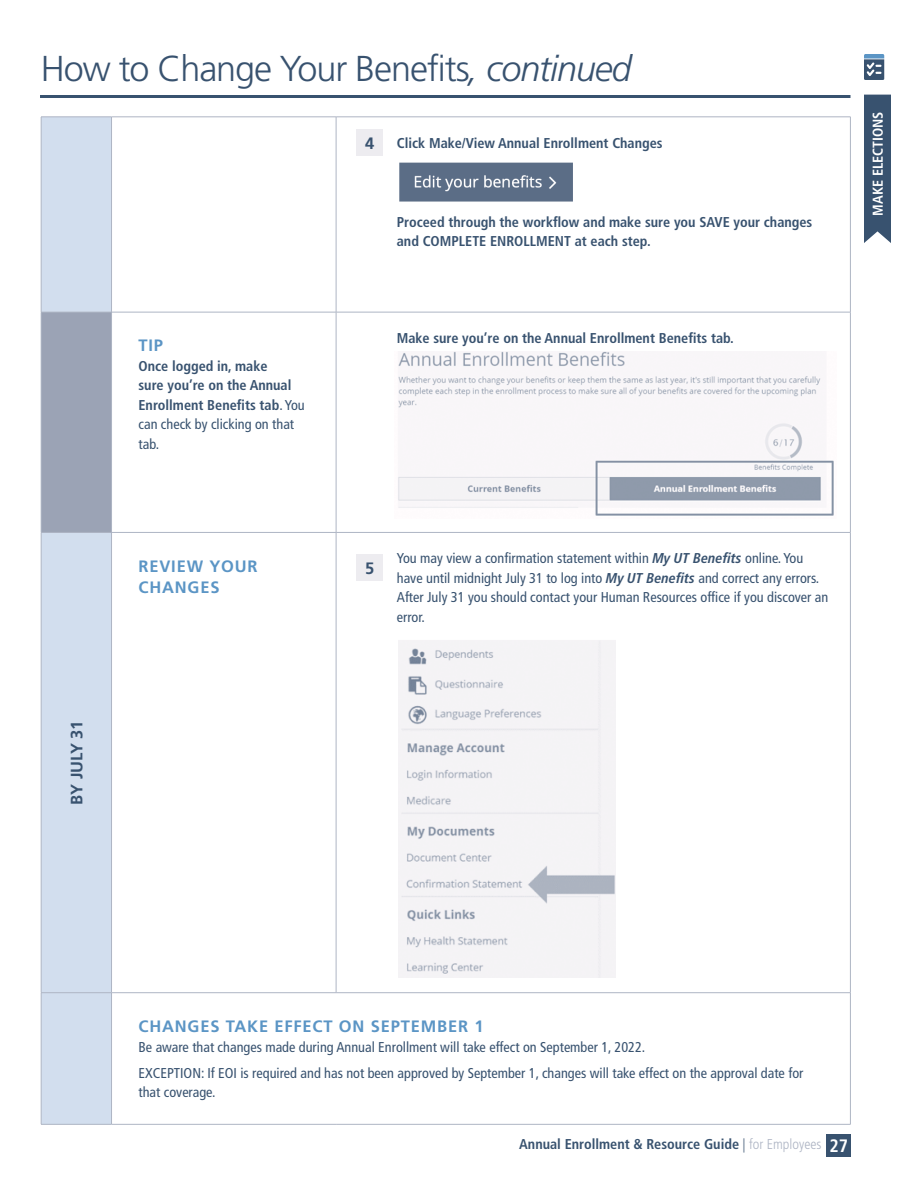
<style>
.page{position:relative;width:918px;height:1188px;background:#fff}
.page>*{position:absolute;margin:0;border:0;box-sizing:border-box;transform-origin:0 0}
.t1{font:300 36px "Frutiger LT Pro";letter-spacing:-.03em;color:#38526f}
.t2{font:700 16.5px/21px "Frutiger LT Pro";letter-spacing:.05em;color:#5b95c5}
.bullet_2{font:700 16.5px "Frutiger LT Pro";color:#38526f}
.t3{font:condensed 14.25px/19.5px "Frutiger LT Pro";color:#38526f}
.t4{font:700 condensed 14.25px/19.5px "Frutiger LT Pro";color:#38526f}
.t5{font:700 condensed 14.25px "Frutiger LT Pro";color:#fff}
.s1{font-style:italic}
.s2{font-weight:400}
.s3{font-weight:700;font-style:italic}
.s4{font-weight:300}
.s5{font-weight:300;color:#aeb5c4}
.s6{font-size:18px;color:#fff}
</style>
<div class="page">
<div style="left:827px;top:1134px;width:24px;height:22px;background:#38526f"></div>
<hr style="left:40px;top:95px;width:810px;height:3px;background:#38526f">
<div style="left:42px;top:118px;width:69px;height:1006px;background:#d2deee"></div>
<div style="left:41px;top:312px;width:71px;height:220px;background:#9ba3b5"></div>
<hr style="left:41px;top:117px;width:1px;height:195px;background:#aeb5c4">
<hr style="left:112px;top:117px;width:224px;height:1px;background:#aeb5c4">
<hr style="left:111px;top:117px;width:1px;height:195px;background:#aeb5c4">
<hr style="left:112px;top:312px;width:224px;height:1px;background:#aeb5c4">
<hr style="left:111px;top:312px;width:1px;height:220px;background:#aeb5c4">
<hr style="left:336px;top:117px;width:515px;height:1px;background:#aeb5c4">
<hr style="left:336px;top:117px;width:1px;height:195px;background:#aeb5c4">
<hr style="left:850px;top:117px;width:1px;height:195px;background:#aeb5c4">
<hr style="left:336px;top:312px;width:515px;height:1px;background:#aeb5c4">
<hr style="left:336px;top:312px;width:1px;height:220px;background:#aeb5c4">
<hr style="left:850px;top:312px;width:1px;height:220px;background:#aeb5c4">
<hr style="left:336px;top:532px;width:515px;height:1px;background:#aeb5c4">
<hr style="left:336px;top:533px;width:1px;height:460px;background:#aeb5c4">
<hr style="left:850px;top:533px;width:1px;height:460px;background:#aeb5c4">
<hr style="left:41px;top:117px;width:71px;height:1px;background:#aeb5c4">
<hr style="left:41px;top:312px;width:71px;height:1px;background:#aeb5c4">
<hr style="left:41px;top:312px;width:1px;height:220px;background:#aeb5c4">
<hr style="left:41px;top:532px;width:71px;height:1px;background:#aeb5c4">
<hr style="left:41px;top:533px;width:1px;height:460px;background:#aeb5c4">
<hr style="left:41px;top:992px;width:71px;height:1px;background:#aeb5c4">
<hr style="left:41px;top:993px;width:1px;height:131px;background:#aeb5c4">
<hr style="left:336px;top:992px;width:515px;height:1px;background:#aeb5c4">
<hr style="left:850px;top:993px;width:1px;height:131px;background:#aeb5c4">
<hr style="left:41px;top:1124px;width:71px;height:1px;background:#aeb5c4">
<hr style="left:111px;top:533px;width:1px;height:460px;background:#aeb5c4">
<hr style="left:111px;top:993px;width:1px;height:131px;background:#aeb5c4">
<hr style="left:112px;top:532px;width:224px;height:1px;background:#aeb5c4">
<hr style="left:112px;top:992px;width:224px;height:1px;background:#aeb5c4">
<hr style="left:112px;top:1124px;width:224px;height:1px;background:#aeb5c4">
<hr style="left:336px;top:1124px;width:515px;height:1px;background:#aeb5c4">
<img style="left:399px;top:640px;width:217px;height:337px">
<img style="left:398px;top:352px;width:436px;height:164px">
<div style="left:356px;top:554px;width:27px;height:27px;background:#edecf0"></div>
<div style="left:356px;top:129px;width:27px;height:27px;background:#edecf0"></div>
<img style="left:399px;top:162px;width:174px;height:40px">
<svg style="left:864px;top:54px;width:20px;height:26px"></svg>
<div style="left:864px;top:95px;width:27px;height:148px;background:#38526f"></div>
<p class="t1" style="left:41px;top:48px;width:592px">How to Change Your Benefits<span class="s1">, continued</span></p>
<p class="t2" style="left:139px;top:335px;width:26px">TIP</p>
<p class="t4" style="left:139px;top:356px;width:168px">Once logged in, make<br>sure you’re on the Annual<br>Enrollment Benefits tab<span class="s2">. You can check by clicking on that tab.</span></p>
<p class="bullet_2" style="left:365px;top:133px;width:11px">4</p>
<p class="t4" style="left:397px;top:133px;width:267px">Click Make/View Annual Enrollment Changes</p>
<p class="t4" style="left:397px;top:212px;width:417px">Proceed through the workflow and make sure you SAVE your changes and COMPLETE ENROLLMENT at each step.</p>
<p class="t4" style="left:397px;top:328px;width:339px">Make sure you’re on the Annual Enrollment Benefits tab.</p>
<p class="bullet_2" style="left:67px;top:805px;width:86px;rotate:-90deg">BY JULY 31</p>
<p class="t2" style="left:139px;top:556px;width:121px">REVIEW YOUR<br>CHANGES</p>
<p class="t3" style="left:397px;top:549px;width:433px">You may view a confirmation statement within <span class="s3">My UT Benefits</span> online. You have until midnight July 31 to log into <span class="s3">My UT Benefits</span> and correct any errors.<br>After July 31 you should contact your Human Resources office if you discover an error.</p>
<p class="bullet_2" style="left:365px;top:558px;width:11px">5</p>
<p class="t5" style="left:869px;top:216px;width:106px;rotate:-90deg">MAKE ELECTIONS</p>
<p class="t2" style="left:139px;top:1016px;width:346px">CHANGES TAKE EFFECT ON SEPTEMBER 1</p>
<p class="t3" style="left:139px;top:1037px;width:508px">Be aware that changes made during Annual Enrollment will take effect on September 1, 2022.</p>
<p class="t3" style="left:139px;top:1063px;width:666px">EXCEPTION: If EOI is required and has not been approved by September 1, changes will take effect on the approval date for that coverage.</p>
<p class="t4" style="left:519px;top:1134px;width:330px">Annual Enrollment &amp; Resource Guide <span class="s4">|</span> <span class="s5">for Employees</span> <span class="s6">27</span></p>
</div>
